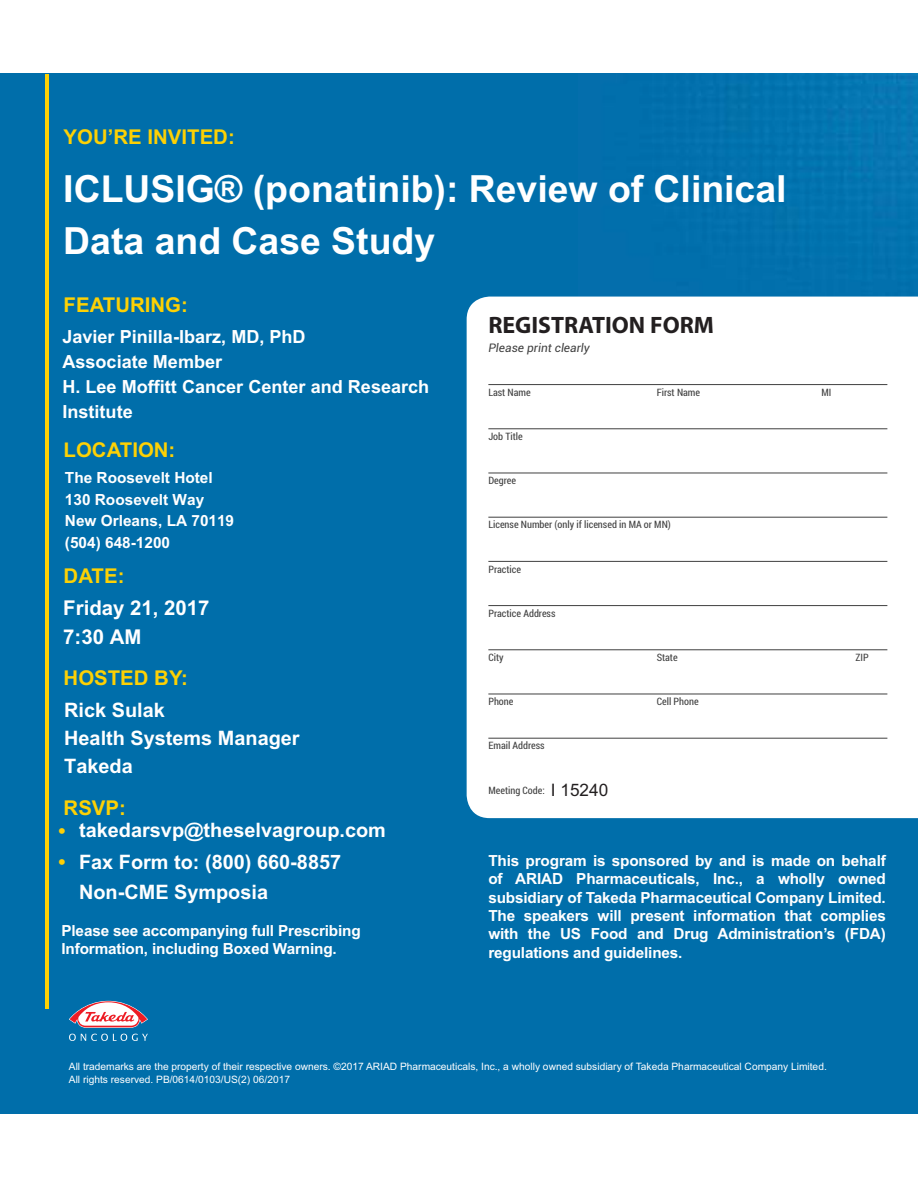
<style>
.page{position:relative;width:918px;height:1188px;background:#fff}
.page>*{position:absolute;margin:0;border:0;box-sizing:border-box;transform-origin:0 0}
.t1{font:700 37.35px/52.2px "Arial";color:#fff}
.t2{font:700 23.85px "Myriad Pro";color:#231f20}
.t3{font:700 20.4px "Arial";color:#fdd104}
.t4{font:700 20.4px/28.5px "Arial";color:#fff}
.t5{font:700 19.95px/27.8px "Arial";color:#fff}
.t6{font:700 18.15px/25.2px "Arial";color:#fff}
.t7{font:17.25px "Arial";color:#231f20}
.t8{font:700 15.45px/21.5px "Arial";color:#fff}
.t9{font:700 15.3px/18.3px "Arial";letter-spacing:-.01em;color:#fff;text-align:justify}
.t10{font:italic 11.85px "Roboto";color:#404040}
.t11{font:10.2px/12.3px "Arial";color:#fff}
.t12{font:10.2px "Roboto Condensed";color:#404040}
.s1{color:#fecf06}
</style>
<div class="page">
<div style="left:0;top:74px;width:918px;height:1040px;background:#006eaa"></div>
<img style="left:579px;top:74px;width:339px;height:223px">
<hr style="left:46px;top:74px;width:3px;height:934px;background:#fdd104">
<div style="left:467px;top:297px;width:451px;height:521px;background:#fff"></div>
<hr style="left:488px;top:384px;width:399px;height:1px;background:#404040">
<hr style="left:488px;top:429px;width:399px;height:1px;background:#404040">
<hr style="left:488px;top:473px;width:399px;height:1px;background:#404040">
<hr style="left:488px;top:517px;width:399px;height:1px;background:#404040">
<hr style="left:488px;top:561px;width:399px;height:1px;background:#404040">
<hr style="left:488px;top:605px;width:399px;height:1px;background:#404040">
<hr style="left:488px;top:650px;width:399px;height:1px;background:#404040">
<hr style="left:488px;top:694px;width:399px;height:1px;background:#404040">
<hr style="left:488px;top:738px;width:399px;height:1px;background:#404040">
<svg style="left:69px;top:1001px;width:79px;height:27px"></svg>
<svg style="left:69px;top:1034px;width:79px;height:7px"></svg>
<h3 class="t3" style="left:64px;top:129px;width:173px">YOU’RE INVITED:</h3>
<h1 class="t1" style="left:63px;top:167px;width:725px">ICLUSIG® (ponatinib): Review of Clinical<br>Data and Case Study</h1>
<h3 class="t3" style="left:64px;top:297px;width:126px">FEATURING:</h3>
<p class="t6" style="left:62px;top:326px;width:368px">Javier Pinilla-Ibarz, MD, PhD<br>Associate Member<br>H. Lee Moffitt Cancer Center and Research<br>Institute</p>
<h3 class="t3" style="left:64px;top:443px;width:113px">LOCATION:</h3>
<p class="t8" style="left:65px;top:469px;width:171px">The Roosevelt Hotel<br>130 Roosevelt Way<br>New Orleans, LA 70119 (504) 648-1200</p>
<h3 class="t3" style="left:64px;top:569px;width:62px">DATE:</h3>
<h3 class="t4" style="left:63px;top:596px;width:148px">Friday 21, 2017<br>7:30 AM</h3>
<h3 class="t3" style="left:64px;top:671px;width:126px">HOSTED BY:</h3>
<h3 class="t5" style="left:64px;top:699px;width:237px">Rick Sulak<br>Health Systems Manager<br>Takeda</h3>
<h3 class="t3" style="left:64px;top:800px;width:64px">RSVP:</h3>
<h3 class="t5" style="left:59px;top:818px;width:329px"><span class="s1">•</span> takedarsvp@theselvagroup.com</h3>
<h3 class="t5" style="left:79px;top:849px;width:264px;line-height:30.3px;text-indent:-21px"><span class="s1">•</span> Fax Form to: (800) 660-8857<br>Non-CME Symposia</h3>
<p class="t9" style="left:62px;top:923px;width:301px">Please see accompanying full Prescribing<br>Information, including Boxed Warning.</p>
<h2 class="t2" style="left:488px;top:311px;width:227px">REGISTRATION FORM</h2>
<p class="t10" style="left:488px;top:339px;width:103px">Please print clearly</p>
<p class="t12" style="left:488px;top:388px;width:44px">Last Name</p>
<p class="t12" style="left:657px;top:388px;width:45px">First Name</p>
<p class="t12" style="left:822px;top:388px;width:11px">MI</p>
<p class="t12" style="left:488px;top:432px;width:36px">Job Title</p>
<p class="t12" style="left:488px;top:476px;width:29px">Degree</p>
<p class="t12" style="left:488px;top:521px;width:184px">License Number (only if licensed in MA or MN)</p>
<p class="t12" style="left:488px;top:565px;width:34px">Practice</p>
<p class="t12" style="left:488px;top:609px;width:69px">Practice Address</p>
<p class="t12" style="left:488px;top:653px;width:17px">City</p>
<p class="t12" style="left:657px;top:653px;width:23px">State</p>
<p class="t12" style="left:856px;top:653px;width:15px">ZIP</p>
<p class="t12" style="left:488px;top:697px;width:27px">Phone</p>
<p class="t12" style="left:657px;top:697px;width:44px">Cell Phone</p>
<p class="t12" style="left:488px;top:742px;width:58px">Email Address</p>
<p class="t12" style="left:488px;top:786px;width:58px">Meeting Code:</p>
<p class="t7" style="left:551px;top:780px;width:59px">I 15240</p>
<p class="t9" style="left:488px;top:853px;width:399px">This program is sponsored by and is made on behalf of ARIAD Pharmaceuticals, Inc., a wholly owned subsidiary of Takeda Pharmaceutical Company Limited.<br>The speakers will present information that complies with the US Food and Drug Administration’s (FDA) regulations and guidelines.</p>
<p class="t11" style="left:69px;top:1062px;width:759px">All trademarks are the property of their respective owners. ©2017 ARIAD Pharmaceuticals, Inc., a wholly owned subsidiary of Takeda Pharmaceutical Company Limited.<br>All rights reserved. PB/0614/0103/US(2) 06/2017</p>
</div>
